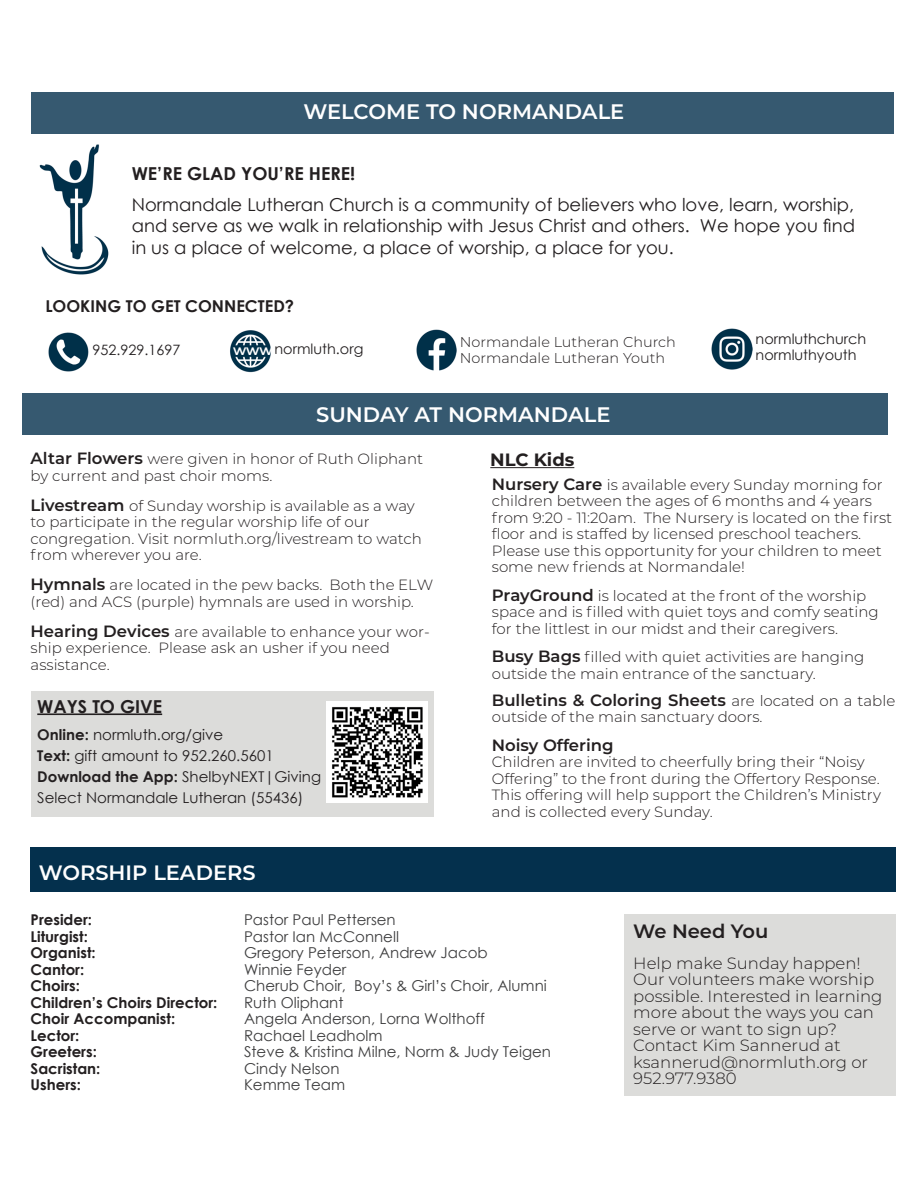
<style>
.page{position:relative;width:918px;height:1188px;background:#fff}
.page>*{position:absolute;margin:0;border:0;box-sizing:border-box;transform-origin:0 0}
.t1{font:600 21px "Montserrat";color:#fff}
.t2{font:600 20.85px "Montserrat";color:#fff}
.t3{font:600 19.35px "Montserrat";color:#231f20}
.t4{font:17.85px/21.6px "Century Gothic";color:#231f20}
.t5{font:700 17.85px "Century Gothic";color:#231f20}
.t6{font:700 17.85px "Montserrat";color:#231f20}
.t7{font:300 16.35px/16.5px "Montserrat";color:#231f20}
.t8{font:600 16.35px "Montserrat";color:#231f20}
.t9{font:700 16.35px "Century Gothic";color:#231f20}
.t10{font:15px "Century Gothic";color:#3e3e3f}
.t11{font:300 14.85px/16.5px "Montserrat";color:#231f20}
.t12{font:700 14.85px "Century Gothic";color:#231f20}
.t13{font:14.85px "Century Gothic";color:#231f20}
.t14{font:14.85px "Century Gothic";color:#3e3e3f}
.t15{font:14.25px "Century Gothic";color:#231f20}
.t16{font:300 14.25px "Montserrat";color:#231f20}
.s1{font-family:"Montserrat";font-weight:600;color:#fff}
.s2{font-weight:600;font-size:16.35px}
.s3{font-weight:700}
.s4{font-weight:300;font-size:14.85px}
</style>
<div class="page">
<img style="left:39px;top:144px;width:70px;height:131px">
<div style="left:22px;top:393px;width:865px;height:42px;background:#365970"></div>
<img style="left:49px;top:333px;width:39px;height:39px">
<img style="left:230px;top:330px;width:41px;height:43px">
<div style="left:31px;top:92px;width:863px;height:42px;background:#365970"></div>
<hr style="left:490px;top:467px;width:84px;height:1px;background:#231f20">
<div style="left:31px;top:691px;width:402px;height:125px;background:#dcdcda"></div>
<hr style="left:37px;top:713px;width:125px;height:2px;background:#231f20">
<img style="left:327px;top:702px;width:100px;height:100px">
<img style="left:711px;top:328px;width:41px;height:42px">
<img style="left:417px;top:330px;width:40px;height:40px">
<div style="left:31px;top:848px;width:865px;height:44px;background:#04304d"></div>
<div style="left:625px;top:914px;width:271px;height:182px;background:#dcdcda"></div>
<p class="t1" style="left:303px;top:97px;width:322px">WELCOME TO NORMANDALE</p>
<p class="t5" style="left:132px;top:160px;width:225px">WE’RE GLAD YOU’RE HERE!</p>
<p class="t4" style="left:132px;top:193px;width:725px">Normandale Lutheran Church is a community of believers who love, learn, worship, and serve as we walk in relationship with Jesus Christ and others. We hope you find</p>
<p class="t4" style="left:132px;top:236px;width:544px">in us a place of welcome, a place of worship, a place for you.</p>
<p class="t9" style="left:45px;top:293px;width:250px">LOOKING TO GET CONNECTED?</p>
<p class="t15" style="left:93px;top:339px;width:89px">952.929.1697</p>
<p class="t15" style="left:233px;top:339px;width:132px"><span class="s1">www.</span>normluth.org</p>
<p class="t16" style="left:460px;top:332px;width:217px">Normandale Lutheran Church</p>
<p class="t16" style="left:460px;top:348px;width:207px">Normandale Lutheran Youth</p>
<p class="t1" style="left:316px;top:400px;width:296px">SUNDAY AT NORMANDALE</p>
<p class="t15" style="left:756px;top:329px;width:112px">normluthchurch</p>
<p class="t15" style="left:756px;top:345px;width:102px">normluthyouth</p>
<p class="t11" style="left:31px;top:450px;width:394px"><span class="s2">Altar Flowers</span> were given in honor of Ruth Oliphant</p>
<p class="t6" style="left:490px;top:447px;width:86px">NLC Kids</p>
<p class="t11" style="left:31px;top:467px;width:243px">by current and past choir moms.</p>
<p class="t11" style="left:31px;top:497px;width:386px"><span class="s2">Livestream</span> of Sunday worship is available as a way</p>
<p class="t11" style="left:31px;top:513px;width:341px">to participate in the regular worship life of our</p>
<p class="t11" style="left:31px;top:530px;width:393px">congregation. Visit normluth.org/livestream to watch from wherever you are.</p>
<p class="t11" style="left:31px;top:576px;width:404px"><span class="s2">Hymnals</span> are located in the pew backs. Both the ELW (red) and ACS (purple) hymnals are used in worship.</p>
<p class="t11" style="left:31px;top:623px;width:401px"><span class="s2">Hearing Devices</span> are available to enhance your wor&shy;ship experience. Please ask an usher if you need</p>
<p class="t11" style="left:31px;top:656px;width:81px">assistance.</p>
<p class="t5" style="left:37px;top:693px;width:126px">WAYS TO GIVE</p>
<p class="t13" style="left:37px;top:724px;width:188px"><span class="s3">Online:</span> normluth.org/give</p>
<p class="t13" style="left:37px;top:745px;width:238px"><span class="s3">Text:</span> gift amount to 952.260.5601</p>
<p class="t13" style="left:37px;top:766px;width:285px"><span class="s3">Download the App:</span> ShelbyNEXT|Giving</p>
<p class="t13" style="left:37px;top:787px;width:267px">Select Normandale Lutheran (55436)</p>
<p class="t11" style="left:492px;top:476px;width:402px"><span class="s2">Nursery Care</span> is available every Sunday morning for children between the ages of 6 months and 4 years from 9:20 - 11:20am. The Nursery is located on the first floor and is staffed by licensed preschool teachers.<br>Please use this opportunity for your children to meet some new friends at Normandale!</p>
<p class="t11" style="left:492px;top:587px;width:388px"><span class="s2">PrayGround</span> is located at the front of the worship space and is filled with quiet toys and comfy seating for the littlest in our midst and their caregivers.</p>
<p class="t11" style="left:492px;top:648px;width:374px"><span class="s2">Busy Bags</span> filled with quiet activities are hanging</p>
<p class="t11" style="left:492px;top:665px;width:326px">outside the main entrance of the sanctuary.</p>
<p class="t8" style="left:492px;top:689px;width:405px">Bulletins &amp; Coloring Sheets <span class="s4">are located on a table</span></p>
<p class="t11" style="left:492px;top:708px;width:272px">outside of the main sanctuary doors.</p>
<p class="t8" style="left:492px;top:734px;width:123px">Noisy Offering</p>
<p class="t11" style="left:492px;top:753px;width:374px">Children are invited to cheerfully bring their “Noisy</p>
<p class="t11" style="left:492px;top:770px;width:391px">Offering” to the front during the Offertory Response.<br>This offering will help support the Children’s Ministry</p>
<p class="t11" style="left:492px;top:803px;width:222px">and is collected every Sunday.</p>
<p class="t2" style="left:39px;top:858px;width:218px">WORSHIP LEADERS</p>
<p class="t12" style="left:31px;top:908px;width:63px">Presider:</p>
<p class="t12" style="left:31px;top:925px;width:59px">Liturgist:</p>
<p class="t12" style="left:31px;top:941px;width:67px">Organist:</p>
<p class="t12" style="left:31px;top:958px;width:55px">Cantor:</p>
<p class="t12" style="left:31px;top:974px;width:51px">Choirs:</p>
<p class="t12" style="left:31px;top:991px;width:188px">Children’s Choirs Director:</p>
<p class="t12" style="left:31px;top:1007px;width:146px">Choir Accompanist:</p>
<p class="t12" style="left:31px;top:1024px;width:50px">Lector:</p>
<p class="t12" style="left:31px;top:1040px;width:68px">Greeters:</p>
<p class="t12" style="left:31px;top:1057px;width:71px">Sacristan:</p>
<p class="t12" style="left:31px;top:1073px;width:52px">Ushers:</p>
<p class="t14" style="left:244px;top:909px;width:153px">Pastor Paul Pettersen</p>
<p class="t14" style="left:244px;top:926px;width:157px">Pastor Ian McConnell</p>
<p class="t10" style="left:244px;top:942px;width:245px">Gregory Peterson, Andrew Jacob</p>
<p class="t10" style="left:244px;top:959px;width:104px">Winnie Feyder</p>
<p class="t10" style="left:244px;top:975px;width:304px">Cherub Choir, Boy’s &amp; Girl’s Choir, Alumni</p>
<p class="t10" style="left:244px;top:992px;width:101px">Ruth Oliphant</p>
<p class="t10" style="left:244px;top:1008px;width:242px">Angela Anderson, Lorna Wolthoff</p>
<p class="t10" style="left:244px;top:1025px;width:140px">Rachael Leadholm</p>
<p class="t10" style="left:244px;top:1041px;width:308px">Steve &amp; Kristina Milne, Norm &amp; Judy Teigen</p>
<p class="t10" style="left:244px;top:1058px;width:97px">Cindy Nelson</p>
<p class="t10" style="left:244px;top:1074px;width:103px">Kemme Team</p>
<p class="t3" style="left:633px;top:917px;width:137px">We Need You</p>
<p class="t7" style="left:633px;top:954px;width:229px">Help make Sunday happen!</p>
<p class="t7" style="left:633px;top:971px;width:251px">Our volunteers make worship possible. Interested in learning more about the ways you can serve or want to sign up?</p>
<p class="t7" style="left:633px;top:1037px;width:209px">Contact Kim Sannerud at</p>
<p class="t7" style="left:633px;top:1053px;width:236px">ksannerud@normluth.org or</p>
<p class="t7" style="left:633px;top:1070px;width:105px">952.977.9380</p>
</div>
